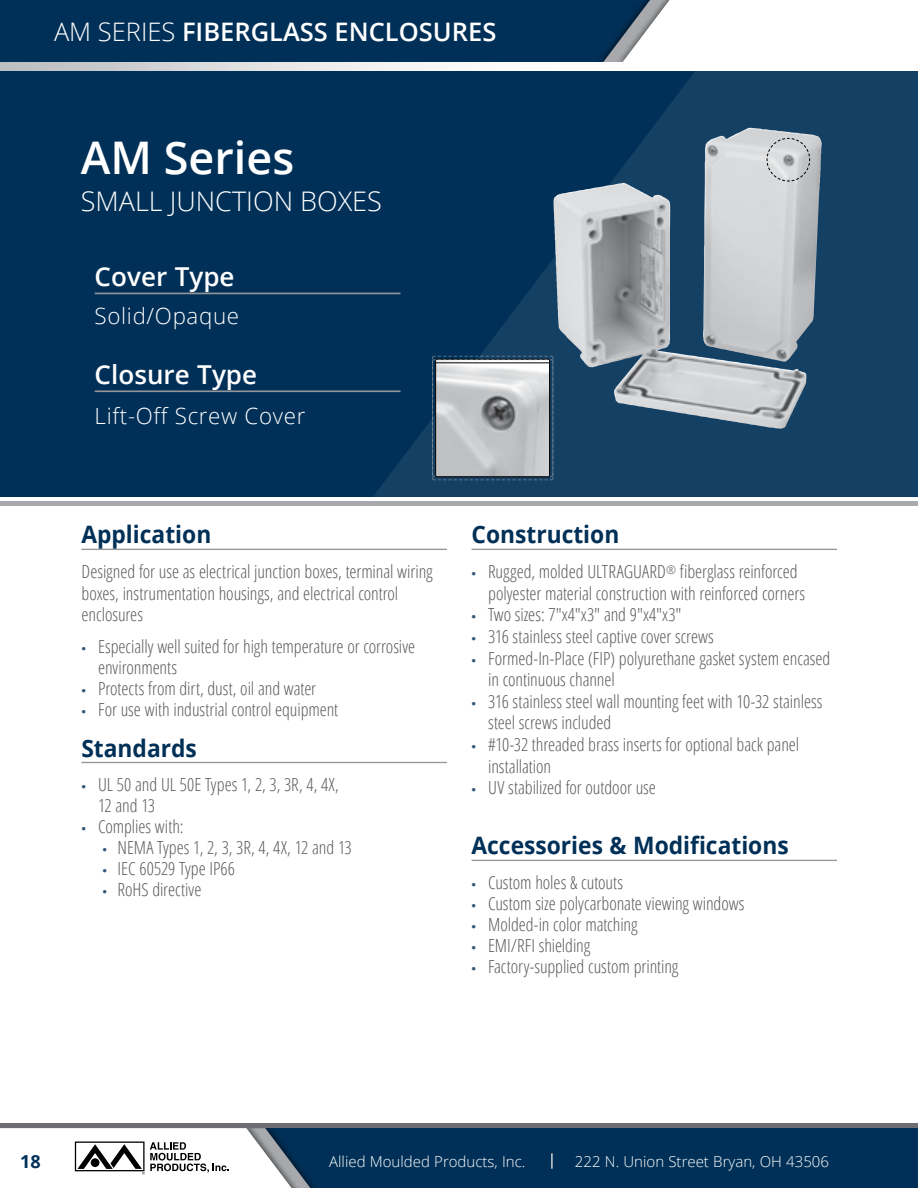
<style>
.page{position:relative;width:918px;height:1188px;background:#fff}
.page>*{position:absolute;margin:0;border:0;box-sizing:border-box;transform-origin:0 0}
.t1{font:600 45px "Open Sans";color:#fff}
.t2{font:300 27px "Open Sans";color:#fff}
.t3{font:600 26.1px "Open Sans";color:#fff}
.t4{font:600 25.5px "Open Sans";color:#fff}
.t5{font:700 24px "Open Sans";color:#003057;scale:.95 1}
.t6{font:300 22.35px "Open Sans";letter-spacing:.03em;color:#fff}
.t7{font:300 condensed 18px/21.6px "Open Sans";letter-spacing:-.005em;color:#58595b}
.t8{font:700 18px "Open Sans";color:#003057}
.t9{font:300 15px "Open Sans";color:#fff}
.s1{font-weight:300}
.s2{font-family:"Myriad Pro";font-weight:400;font-stretch:normal;font-size:16.5px;color:#335978}
</style>
<div class="page">
<div style="left:0;top:0;width:918px;height:62px;background:#003057"></div>
<svg style="left:603px;top:0;width:315px;height:62px"></svg>
<div style="left:0;top:1126px;width:918px;height:62px;background:#003057"></div>
<div style="left:0;top:1123px;width:328px;height:65px;background:#003057"></div>
<svg style="left:551px;top:1153px;width:2px;height:16px"></svg>
<hr style="left:0;top:1124px;width:918px;height:4px;background:#6d6e71">
<svg style="left:0;top:1128px;width:314px;height:60px"></svg>
<div style="left:0;top:71px;width:918px;height:426px;background:#003057"></div>
<svg style="left:373px;top:71px;width:545px;height:426px;fill:#144064"></svg>
<div style="left:0;top:501px;width:918px;height:5px;background:#a7a9ac"></div>
<hr style="left:95px;top:293px;width:306px;height:1px;background:#939598">
<hr style="left:95px;top:390px;width:306px;height:2px;background:#939598">
<svg style="left:0;top:62px;width:403px;height:9px"></svg>
<hr style="left:472px;top:549px;width:365px;height:1px;background:#939598">
<hr style="left:81px;top:549px;width:366px;height:1px;background:#939598">
<hr style="left:81px;top:762px;width:366px;height:1px;background:#939598">
<hr style="left:472px;top:860px;width:365px;height:1px;background:#939598">
<svg style="left:431px;top:355px;width:123px;height:126px"></svg>
<img style="left:437px;top:364px;width:111px;height:111px">
<div style="left:435px;top:362px;width:115px;height:115px;border:1px solid #000"></div>
<img style="left:703px;top:128px;width:104px;height:234px">
<svg style="left:766px;top:138px;width:45px;height:44px"></svg>
<h3 class="t4" style="left:54px;top:15px;width:444px"><span class="s1">AM SERIES</span> FIBERGLASS ENCLOSURES</h3>
<h1 class="t1" style="left:81px;top:127px;width:215px">AM Series</h1>
<h2 class="t2" style="left:81px;top:183px;width:303px">SMALL JUNCTION BOXES</h2>
<h3 class="t3" style="left:95px;top:259px;width:142px">Cover Type</h3>
<p class="t6" style="left:95px;top:301px;width:146px">Solid/Opaque</p>
<h3 class="t3" style="left:95px;top:356px;width:164px">Closure Type</h3>
<p class="t6" style="left:95px;top:400px;width:212px">Lift-Off Screw Cover</p>
<h3 class="t5" style="left:81px;top:518px;width:138px">Application</h3>
<h3 class="t5" style="left:472px;top:518px;width:157px">Construction</h3>
<p class="t7" style="left:82px;top:560px;width:353px">Designed for use as electrical junction boxes, terminal wiring boxes, instrumentation housings, and electrical control enclosures</p>
<p class="t7" style="left:98px;top:636px;width:319px;line-height:21px;text-indent:-17px"><span class="s2">•</span> Especially well suited for high temperature or corrosive environments</p>
<p class="t7" style="left:82px;top:677px;width:236px"><span class="s2">•</span> Protects from dirt, dust, oil and water</p>
<p class="t7" style="left:82px;top:698px;width:258px"><span class="s2">•</span> For use with industrial control equipment</p>
<h3 class="t5" style="left:81px;top:731px;width:123px">Standards</h3>
<p class="t7" style="left:488px;top:560px;width:318px;text-indent:-17px"><span class="s2">•</span> Rugged, molded ULTRAGUARD<sup>®</sup> fiberglass reinforced polyester material construction with reinforced corners</p>
<p class="t7" style="left:472px;top:603px;width:212px"><span class="s2">•</span> Two sizes: 7"x4"x3" and 9"x4"x3"</p>
<p class="t7" style="left:472px;top:625px;width:244px"><span class="s2">•</span> 316 stainless steel captive cover screws</p>
<p class="t7" style="left:488px;top:647px;width:344px;text-indent:-16px"><span class="s2">•</span> Formed-In-Place (FIP) polyurethane gasket system encased in continuous channel</p>
<p class="t7" style="left:488px;top:690px;width:336px;text-indent:-16px"><span class="s2">•</span> 316 stainless steel wall mounting feet with 10-32 stainless steel screws included</p>
<p class="t7" style="left:488px;top:733px;width:313px;text-indent:-16px"><span class="s2">•</span> #10-32 threaded brass inserts for optional back panel installation</p>
<p class="t7" style="left:82px;top:773px;width:259px"><span class="s2">•</span> UL 50 and UL 50E Types 1, 2, 3, 3R, 4, 4X,</p>
<p class="t7" style="left:472px;top:776px;width:186px"><span class="s2">•</span> UV stabilized for outdoor use</p>
<p class="t7" style="left:98px;top:794px;width:58px">12 and 13</p>
<p class="t7" style="left:82px;top:815px;width:103px"><span class="s2">•</span> Complies with:</p>
<p class="t7" style="left:103px;top:836px;width:251px"><span class="s2">•</span> NEMA Types 1, 2, 3, 3R, 4, 4X, 12 and 13</p>
<p class="t7" style="left:103px;top:857px;width:134px"><span class="s2">•</span> IEC 60529 Type IP66</p>
<p class="t7" style="left:103px;top:878px;width:100px"><span class="s2">•</span> RoHS directive</p>
<h3 class="t5" style="left:472px;top:829px;width:335px">Accessories &amp; Modifications</h3>
<p class="t7" style="left:472px;top:871px;width:153px"><span class="s2">•</span> Custom holes &amp; cutouts</p>
<p class="t7" style="left:472px;top:892px;width:274px"><span class="s2">•</span> Custom size polycarbonate viewing windows</p>
<p class="t7" style="left:472px;top:913px;width:168px"><span class="s2">•</span> Molded-in color matching</p>
<p class="t7" style="left:472px;top:934px;width:120px"><span class="s2">•</span> EMI/RFI shielding</p>
<p class="t7" style="left:472px;top:955px;width:208px"><span class="s2">•</span> Factory-supplied custom printing</p>
<p class="t8" style="left:20px;top:1149px;width:22px">18</p>
<p class="t9" style="left:329px;top:1151px;width:198px">Allied Moulded Products, Inc.</p>
<p class="t9" style="left:575px;top:1151px;width:256px">222 N. Union Street Bryan, OH 43506</p>
</div>
